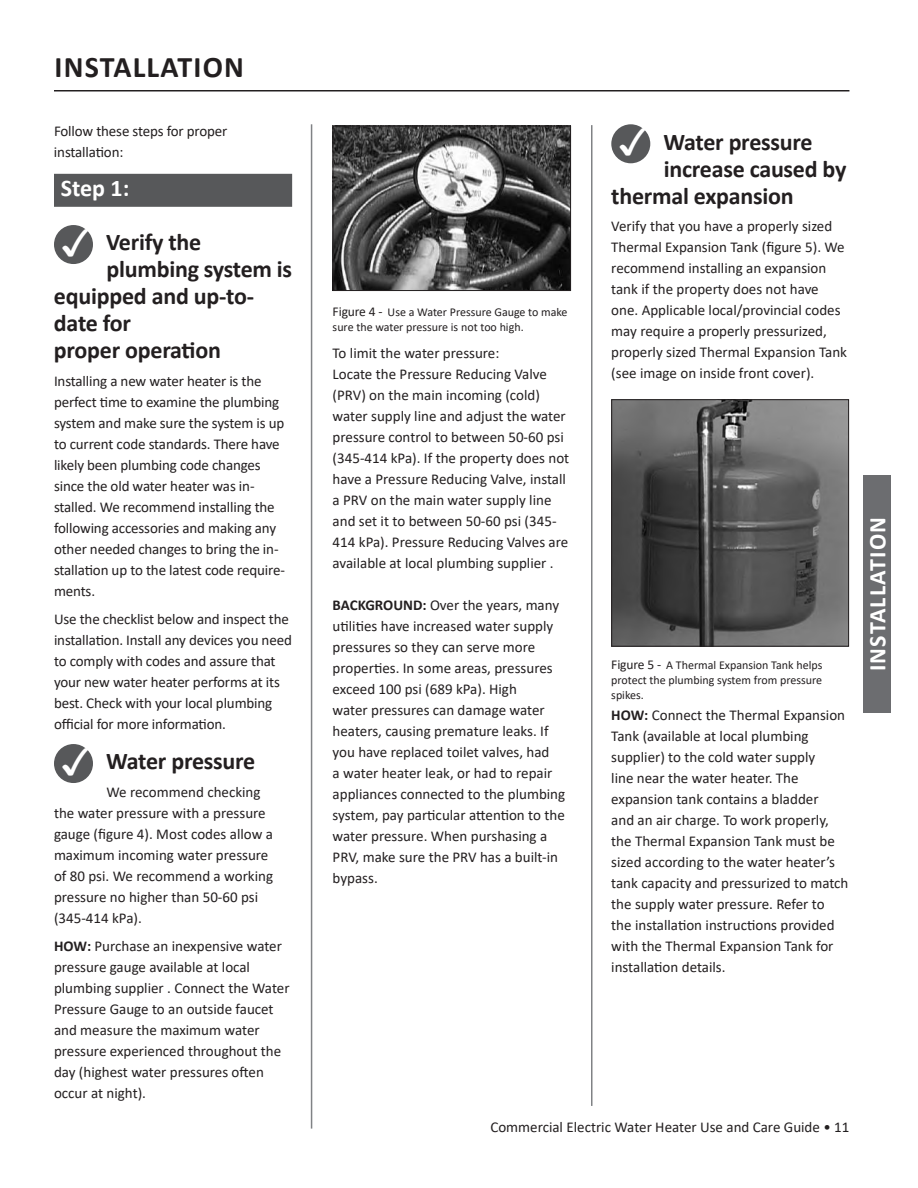
<style>
.page{position:relative;width:918px;height:1188px;background:#fff}
.page>*{position:absolute;margin:0;border:0;box-sizing:border-box;transform-origin:0 0}
.t1{font:700 30px "Calibri";letter-spacing:.04em;color:#231f20}
.t2{font:700 24px "Calibri";letter-spacing:-.01em;color:#231f20}
.t3{font:700 24px "Calibri";letter-spacing:.05em;color:#fff}
.t4{font:15px/21px "Calibri";color:#231f20}
.t5{font:12px/15px "Calibri";color:#231f20}
.s1{font-family:"arialuni";font-weight:400;font-size:39px;color:#fff}
.s2{font-weight:700}
.s3{font-size:13.5px}
</style>
<div class="page">
<hr style="left:54px;top:90px;width:795px;height:2px;background:#231f20">
<div style="left:54px;top:174px;width:238px;height:33px;background:#57585a"></div>
<div style="left:54px;top:225px;width:39px;height:39px;background:#57585a;border-radius:50%"></div>
<div style="left:54px;top:744px;width:39px;height:39px;background:#57585a;border-radius:50%"></div>
<img style="left:335px;top:128px;width:234px;height:161px">
<div style="left:333px;top:126px;width:238px;height:165px;border:1px solid #231f20"></div>
<div style="left:611px;top:124px;width:39px;height:39px;background:#57585a;border-radius:50%"></div>
<img style="left:613px;top:401px;width:234px;height:244px">
<div style="left:611px;top:399px;width:238px;height:248px;border:1px solid #231f20"></div>
<hr style="left:311px;top:124px;width:1px;height:1005px;background:#808285">
<hr style="left:591px;top:125px;width:1px;height:981px;background:#808285">
<div style="left:864px;top:475px;width:27px;height:238px;background:#6c6d70"></div>
<h1 class="t1" style="left:55px;top:45px;width:191px">INSTALLATION</h1>
<p class="t4" style="left:54px;top:120px;width:175px">Follow these steps for proper installation:</p>
<h2 class="t3" style="left:61px;top:171px;width:70px">Step 1:</h2>
<h2 class="t2" style="left:62px;top:225px;width:141px"><span class="s1">✓</span> Verify the</h2>
<h2 class="t2" style="left:106px;top:252px;width:187px">plumbing system is</h2>
<h2 class="t2" style="left:54px;top:279px;width:202px">equipped and up-to-</h2>
<h2 class="t2" style="left:54px;top:306px;width:79px">date for</h2>
<h2 class="t2" style="left:54px;top:333px;width:168px">proper operation</h2>
<p class="t4" style="left:54px;top:370px;width:233px">Installing a new water heater is the perfect time to examine the plumbing system and make sure the system is up to current code standards. There have likely been plumbing code changes since the old water heater was in&shy;stalled. We recommend installing the following accessories and making any other needed changes to bring the in&shy;stallation up to the latest code require&shy;ments.</p>
<p class="t4" style="left:54px;top:608px;width:239px">Use the checklist below and inspect the installation. Install any devices you need to comply with codes and assure that your new water heater performs at its best. Check with your local plumbing official for more information.</p>
<h2 class="t2" style="left:62px;top:744px;width:195px"><span class="s1">✓</span> Water pressure</h2>
<p class="t4" style="left:54px;top:781px;width:221px;text-indent:52px">We recommend checking the water pressure with a pressure gauge (figure 4). Most codes allow a maximum incoming water pressure of 80 psi. We recommend a working pressure no higher than 50-60 psi (345-414 kPa).</p>
<p class="t4" style="left:54px;top:935px;width:237px"><span class="s2">HOW:</span> Purchase an inexpensive water pressure gauge available at local plumbing supplier . Connect the Water<br>Pressure Gauge to an outside faucet and measure the maximum water pressure experienced throughout the day (highest water pressures often occur at night).</p>
<p class="t5" style="left:333px;top:304px;width:236px"><span class="s3">Figure 4 -</span> Use a Water Pressure Gauge to make sure the water pressure is not too high.</p>
<p class="t4" style="left:333px;top:342px;width:238px">To limit the water pressure:<br>Locate the Pressure Reducing Valve (PRV) on the main incoming (cold) water supply line and adjust the water pressure control to between 50-60 psi (345-414 kPa). If the property does not have a Pressure Reducing Valve, install a PRV on the main water supply line and set it to between 50-60 psi (345- 414 kPa). Pressure Reducing Valves are available at local plumbing supplier .</p>
<p class="t4" style="left:333px;top:594px;width:234px"><span class="s2">BACKGROUND:</span> Over the years, many utilities have increased water supply pressures so they can serve more properties. In some areas, pressures exceed 100 psi (689 kPa). High<br>water pressures can damage water heaters, causing premature leaks. If you have replaced toilet valves, had<br>a water heater leak, or had to repair appliances connected to the plumbing system, pay particular attention to the water pressure. When purshasing a PRV, make sure the PRV has a built-in bypass.</p>
<h2 class="t2" style="left:619px;top:125px;width:195px"><span class="s1">✓</span> Water pressure</h2>
<h2 class="t2" style="left:664px;top:152px;width:184px">increase caused by</h2>
<h2 class="t2" style="left:611px;top:179px;width:184px">thermal expansion</h2>
<p class="t4" style="left:611px;top:215px;width:237px">Verify that you have a properly sized Thermal Expansion Tank (figure 5). We recommend installing an expansion tank if the property does not have one. Applicable local/provincial codes may require a properly pressurized, properly sized Thermal Expansion Tank (see image on inside front cover).</p>
<p class="t5" style="left:611px;top:658px;width:213px;text-align:justify"><span class="s3">Figure 5 -</span> A Thermal Expansion Tank helps protect the plumbing system from pressure spikes.</p>
<p class="t4" style="left:611px;top:704px;width:239px"><span class="s2">HOW:</span> Connect the Thermal Expansion Tank (available at local plumbing supplier) to the cold water supply<br>line near the water heater. The expansion tank contains a bladder<br>and an air charge. To work properly, the Thermal Expansion Tank must be sized according to the water heater’s tank capacity and pressurized to match the supply water pressure. Refer to the installation instructions provided with the Thermal Expansion Tank for installation details.</p>
<h2 class="t3" style="left:861px;top:671px;width:156px;rotate:-90deg">INSTALLATION</h2>
<p class="t4" style="left:490px;top:1116px;width:361px">Commercial Electric Water Heater Use and Care Guide • 11</p>
</div>
